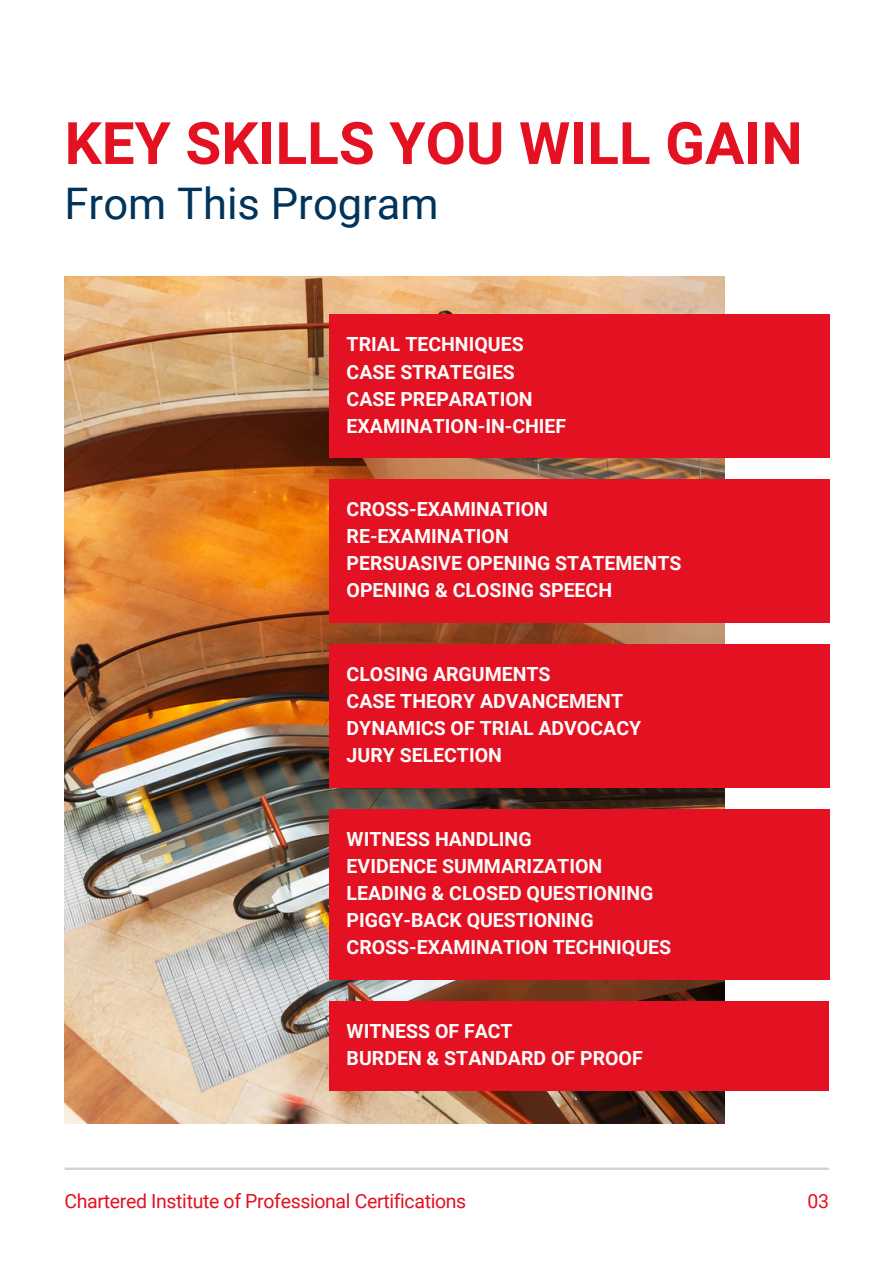
<style>
.page{position:relative;width:894px;height:1264px;background:#fff}
.page>*{position:absolute;margin:0;border:0;box-sizing:border-box;transform-origin:0 0}
.t1{font:700 58.5px "Roboto";color:#e31121}
.t2{font:43.5px "Roboto";color:#00345b}
.t3{font:700 19.5px/27px "Roboto";color:#fffcfc}
.t4{font:19.5px "Roboto";letter-spacing:-.015em;color:#e31121}
</style>
<div class="page">
<hr style="left:65px;top:1167px;width:763px;height:2px;background:#d1d1d1">
<img style="left:65px;top:276px;width:659px;height:847px">
<div style="left:329px;top:314px;width:499px;height:144px;background:#e31121"></div>
<div style="left:329px;top:479px;width:499px;height:144px;background:#e31121"></div>
<div style="left:329px;top:644px;width:499px;height:143px;background:#e31121"></div>
<div style="left:329px;top:809px;width:499px;height:170px;background:#e31121"></div>
<div style="left:329px;top:1001px;width:499px;height:89px;background:#e31121"></div>
<h3 class="t1" style="left:65px;top:110px;width:739px">KEY SKILLS YOU WILL GAIN</h3>
<h3 class="t2" style="left:65px;top:179px;width:375px">From This Program</h3>
<p class="t3" style="left:346px;top:331px;width:221px">TRIAL TECHNIQUES<br>CASE STRATEGIES<br>CASE PREPARATION<br>EXAMINATION-IN-CHIEF</p>
<p class="t3" style="left:346px;top:496px;width:336px">CROSS-EXAMINATION<br>RE-EXAMINATION<br>PERSUASIVE OPENING STATEMENTS<br>OPENING &amp; CLOSING SPEECH</p>
<h3 class="t3" style="left:346px;top:661px;width:296px">CLOSING ARGUMENTS<br>CASE THEORY ADVANCEMENT<br>DYNAMICS OF TRIAL ADVOCACY<br>JURY SELECTION</h3>
<p class="t3" style="left:346px;top:826px;width:326px">WITNESS HANDLING<br>EVIDENCE SUMMARIZATION<br>LEADING &amp; CLOSED QUESTIONING<br>PIGGY-BACK QUESTIONING<br>CROSS-EXAMINATION TECHNIQUES</p>
<p class="t3" style="left:346px;top:1018px;width:297px">WITNESS OF FACT<br>BURDEN &amp; STANDARD OF PROOF</p>
<h2 class="t4" style="left:65px;top:1189px;width:403px">Chartered Institute of Professional Certifications</h2>
<p class="t4" style="left:807px;top:1189px;width:23px">03</p>
</div>
